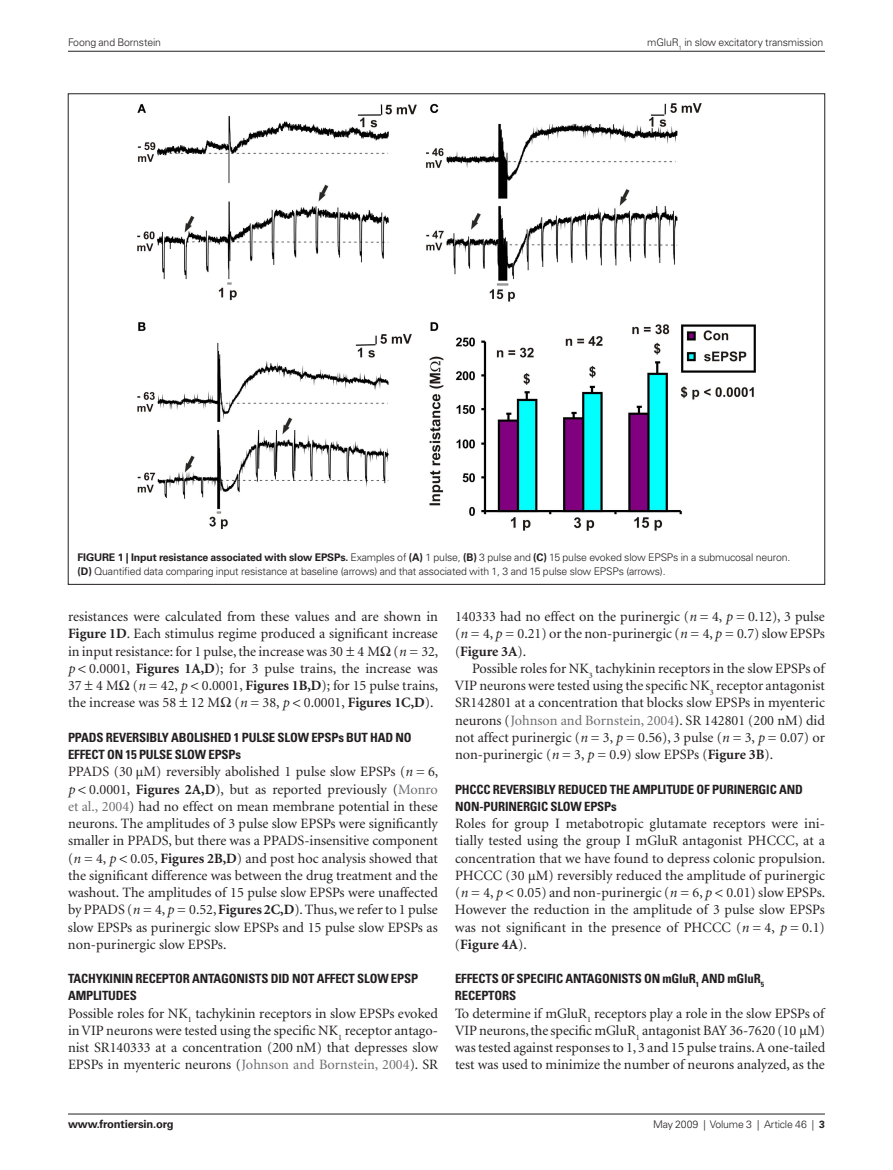
<style>
.page{position:relative;width:893px;height:1170px;background:#fff}
.page>*{position:absolute;margin:0;border:0;box-sizing:border-box;transform-origin:0 0}
.t1{font:14.25px/17.2px "Minion";color:#231f20;text-align:justify}
.t2{font:700 condensed 12.75px/17.2px "Univers";letter-spacing:-.01em;color:#231f20}
.t3{font:700 11.25px "Univers";letter-spacing:-.015em;color:#231f20}
.t4{font:300 10.5px/14.2px "Univers";letter-spacing:-.015em;color:#231f20}
.s1{font-weight:700}
.s2{font-style:italic}
.s3{color:#6c6d70}
</style>
<div class="page">
<hr style="left:68px;top:1113px;width:757px;height:1px;background:#231f20">
<hr style="left:68px;top:51px;width:757px;height:1px;background:#231f20">
<img style="left:138px;top:103px;width:617px;height:427px">
<p class="t4" style="left:68px;top:35px;width:95px">Foong and Bornstein</p>
<p class="t4" style="left:647px;top:35px;width:177px">mGluR<sub>1</sub> in slow excitatory transmission</p>
<p class="t4" style="left:78px;top:550px;width:714px"><span class="s1">Fig ure 1 | Input resistance associated with slow EPSPs.</span> Examples of <span class="s1">(A)</span> 1 pulse, <span class="s1">(B)</span> 3 pulse and <span class="s1">(C)</span> 15 pulse evoked slow EPSPs in a submucosal neuron. <span class="s1">(D)</span> Quantified data comparing input resistance at baseline (arrows) and that associated with 1, 3 and 15 pulse slow EPSPs (arrows).</p>
<p class="t1" style="left:68px;top:608px;width:372px">resistances were calculated from these values and are shown in <span class="s1">Figure 1D</span>. Each stimulus regime produced a significant increase in input resistance: for 1 pulse, the increase was 30 4 M (<span class="s2">n</span> = 32, <span class="s2">p</span> 0.0001, <span class="s1">Figures 1A,D</span>); for 3 pulse trains, the increase was 37 4 M (<span class="s2">n</span> = 42, <span class="s2">p</span> 0.0001, <span class="s1">Figures 1B,D</span>); for 15 pulse trains, the increase was 58 12 M (<span class="s2">n</span> = 38, <span class="s2">p</span> 0.0001, <span class="s1">Figures 1C,D</span>).</p>
<p class="t2" style="left:68px;top:728px;width:8px">PPADS</p>
<p class="t2" style="left:106px;top:728px;width:213px">REVERSIBLY ABOLISHED 1 PULSE SLOW EPSP</p>
<p class="t2" style="left:338px;top:728px;width:75px">S BUT HAD NO</p>
<p class="t2" style="left:68px;top:745px;width:148px">EFFECT ON 15 PULSE SLOW EPSP</p>
<p class="t2" style="left:236px;top:745px;width:7px">S</p>
<p class="t1" style="left:68px;top:763px;width:372px">PPADS (30 μM) reversibly abolished 1 pulse slow EPSPs (<span class="s2">n</span> = 6, <span class="s2">p</span> 0.0001, <span class="s1">Figures 2A,D</span>), but as reported previously (<span class="s3">Monro et al., 2004</span>) had no effect on mean membrane potential in these neurons. The amplitudes of 3 pulse slow EPSPs were significantly smaller in PPADS, but there was a PPADS-insensitive component (<span class="s2">n</span> = 4, <span class="s2">p</span> 0.05, <span class="s1">Figures 2B,D</span>) and post hoc analysis showed that the significant difference was between the drug treatment and the washout. The amplitudes of 15 pulse slow EPSPs were unaffected by PPADS (<span class="s2">n</span> = 4, <span class="s2">p</span> = 0.52, <span class="s1">Figures 2C,D</span>). Thus, we refer to 1 pulse slow EPSPs as purinergic slow EPSPs and 15 pulse slow EPSPs as non-purinergic slow EPSPs.</p>
<p class="t2" style="left:68px;top:969px;width:331px">TACHYKININ RECEPTOR ANTAGONISTS DID NOT AFFECT SLOW EPSP<br>AMPLITUDES</p>
<p class="t1" style="left:68px;top:1004px;width:371px">Possible roles for NK<sub>1</sub> tachykinin receptors in slow EPSPs evoked in VIP neurons were tested using the specific NK<sub>1</sub> receptor antago&shy;nist SR140333 at a concentration (200 nM) that depresses slow EPSPs in myenteric neurons (<span class="s3">Johnson and Bornstein, 2004</span>). SR</p>
<p class="t1" style="left:455px;top:608px;width:371px">140333 had no effect on the purinergic (<span class="s2">n</span> = 4, <span class="s2">p</span> = 0.12), 3 pulse (<span class="s2">n</span> = 4, <span class="s2">p</span> = 0.21) or the non-purinergic (<span class="s2">n</span> = 4, <span class="s2">p</span> = 0.7) slow EPSPs (<span class="s1">Figure 3A</span>).</p>
<p class="t1" style="left:455px;top:660px;width:371px;text-indent:17px">Possible roles for NK<sub>3</sub> tachykinin receptors in the slow EPSPs of VIP neurons were tested using the specific NK<sub>3</sub> receptor antagonist SR142801 at a concentration that blocks slow EPSPs in myenteric neurons (<span class="s3">Johnson and Bornstein, 2004</span>). SR 142801 (200 nM) did not affect purinergic (<span class="s2">n</span> = 3, <span class="s2">p</span> = 0.56), 3 pulse (<span class="s2">n</span> = 3, <span class="s2">p</span> = 0.07) or non-purinergic (<span class="s2">n</span> = 3, <span class="s2">p</span> = 0.9) slow EPSPs (<span class="s1">Figure 3B</span>).</p>
<p class="t2" style="left:455px;top:780px;width:8px">PHCCC</p>
<p class="t2" style="left:455px;top:780px;width:349px;text-indent:38px">REVERSIBLY REDUCED THE AMPLITUDE OF PURINERGIC AND<br>NON-PURINERGIC SLOW EPSP</p>
<p class="t2" style="left:611px;top:797px;width:7px">S</p>
<p class="t1" style="left:455px;top:815px;width:372px">Roles for group I metabotropic glutamate receptors were ini&shy;tially tested using the group I mGluR antagonist PHCCC, at a concentration that we have found to depress colonic propulsion.<br>PHCCC (30 μM) reversibly reduced the amplitude of purinergic (<span class="s2">n</span> = 4, <span class="s2">p</span> 0.05) and non-purinergic (<span class="s2">n</span> = 6, <span class="s2">p</span> 0.01) slow EPSPs.<br>However the reduction in the amplitude of 3 pulse slow EPSPs was not significant in the presence of PHCCC (<span class="s2">n</span> = 4, <span class="s2">p</span> = 0.1) (<span class="s1">Figure 4A</span>).</p>
<p class="t2" style="left:455px;top:969px;width:311px">EFFECTS OF SPECIFIC ANTAGONISTS ON MGLUR<sub>1</sub> AND MGLUR<sub>5<br></sub>RECEPTORS</p>
<p class="t1" style="left:455px;top:1004px;width:372px">To determine if mGluR<sub>1</sub> receptors play a role in the slow EPSPs of VIP neurons, the specific mGluR<sub>1</sub> antagonist BAY 36-7620 (10 μM) was tested against responses to 1, 3 and 15 pulse trains. A one-tailed test was used to minimize the number of neurons analyzed, as the</p>
<p class="t3" style="left:68px;top:1117px;width:107px">www.frontiersin.org</p>
<p class="t4" style="left:653px;top:1116px;width:173px">May 2009 | Volume 3 | Article 46 | <span class="s1">3</span></p>
</div>
